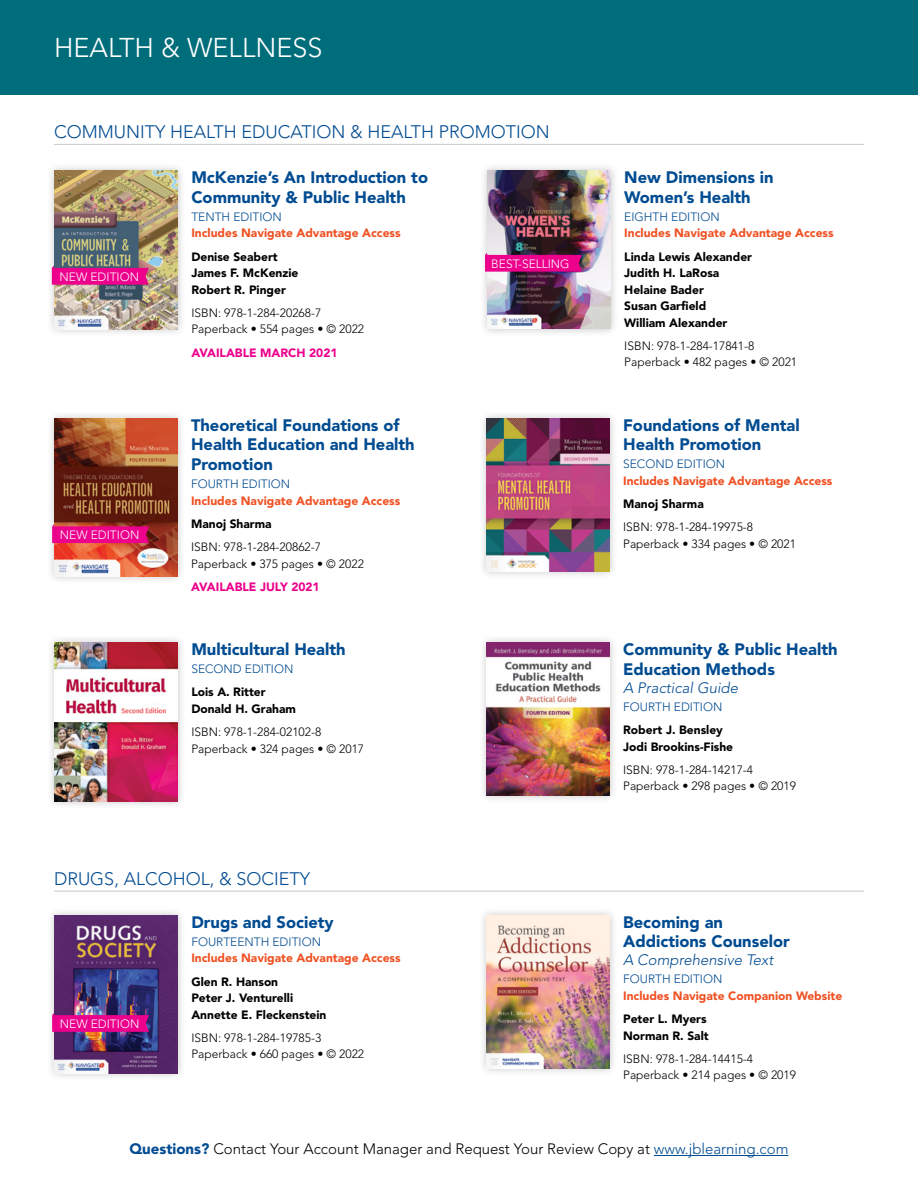
<style>
.page{position:relative;width:918px;height:1188px;background:#fff}
.page>*{position:absolute;margin:0;border:0;box-sizing:border-box;transform-origin:0 0}
.t1{font:300 27px "Avenir LT Std";color:#fff}
.t2{font:300 18px "Avenir LT Std";color:#004b91}
.t3{font:900 16.5px/19.8px "Avenir LT Std";color:#004b91}
.t4{font:300 15px "Avenir LT Std";color:#000}
.t5{font:italic 300 15px "Avenir LT Std";color:#004b91}
.t6{font:300 12px/16.5px "Avenir LT Std";color:#000}
.t7{font:900 12px/16.5px "Avenir LT Std";color:#000}
.t8{font:900 12px "Avenir LT Std";color:#f05123}
.t9{font:300 12px "Avenir LT Std";color:#004b91}
.t10{font:300 12px "Avenir LT Std";color:#fff}
.t11{font:900 12px "Avenir LT Std";color:#ec008c}
.s1{font-weight:900;color:#004b91}
.s2{color:#004b91}
</style>
<div class="page">
<div style="left:0;top:0;width:918px;height:94px;background:#006d7b"></div>
<hr style="left:654px;top:1155px;width:134px;height:1px;background:#004b91">
<div style="left:477px;top:634px;width:141px;height:170px;background:#000;opacity:.22"></div>
<img style="left:486px;top:643px;width:124px;height:153px">
<div style="left:45px;top:634px;width:141px;height:176px;background:#000;opacity:.22"></div>
<img style="left:54px;top:643px;width:124px;height:159px">
<hr style="left:54px;top:144px;width:810px;height:1px;background:#c7c8ca">
<hr style="left:54px;top:891px;width:810px;height:1px;background:#c7c8ca">
<div style="left:477px;top:907px;width:141px;height:170px;background:#000;opacity:.22"></div>
<img style="left:486px;top:915px;width:124px;height:153px">
<div style="left:477px;top:409px;width:141px;height:171px;background:#000;opacity:.22"></div>
<img style="left:486px;top:418px;width:124px;height:153px">
<div style="left:46px;top:409px;width:140px;height:176px;background:#000;opacity:.22"></div>
<img style="left:54px;top:418px;width:124px;height:158px">
<svg style="left:52px;top:524px;width:97px;height:19px;background:#e2097e"></svg>
<div style="left:45px;top:907px;width:141px;height:175px;background:#000;opacity:.22"></div>
<img style="left:54px;top:915px;width:124px;height:159px">
<svg style="left:52px;top:1013px;width:97px;height:19px;background:#d90a8a"></svg>
<div style="left:45px;top:162px;width:141px;height:176px;background:#000;opacity:.22"></div>
<img style="left:54px;top:171px;width:124px;height:158px">
<svg style="left:52px;top:266px;width:97px;height:19px;background:#da0f89"></svg>
<div style="left:478px;top:162px;width:141px;height:175px;background:#000;opacity:.22"></div>
<img style="left:487px;top:171px;width:124px;height:158px">
<svg style="left:485px;top:253px;width:97px;height:19px;background:#d70985"></svg>
<h1 class="t1" style="left:54px;top:31px;width:270px">HEALTH &amp; WELLNESS</h1>
<h2 class="t2" style="left:54px;top:122px;width:497px">COMMUNITY HEALTH EDUCATION &amp; HEALTH PROMOTION</h2>
<p class="t10" style="left:60px;top:270px;width:81px">NEW EDITION</p>
<p class="t10" style="left:60px;top:528px;width:81px">NEW EDITION</p>
<h3 class="t3" style="left:191px;top:167px;width:238px">McKenzie’s An Introduction to<br>Community &amp; Public Health</h3>
<p class="t9" style="left:191px;top:210px;width:92px">TENTH EDITION</p>
<p class="t8" style="left:191px;top:226px;width:211px">Includes Navigate Advantage Access</p>
<p class="t7" style="left:191px;top:248px;width:109px">Denise Seabert<br>James F. McKenzie<br>Robert R. Pinger</p>
<p class="t6" style="left:191px;top:305px;width:174px">ISBN: 978-1-284-20268-7<br>Paperback • 554 pages • © 2022</p>
<p class="t11" style="left:191px;top:345px;width:148px">AVAILABLE MARCH 2021</p>
<h3 class="t3" style="left:191px;top:415px;width:225px">Theoretical Foundations of<br>Health Education and Health<br>Promotion</h3>
<p class="t9" style="left:191px;top:477px;width:101px">FOURTH EDITION</p>
<p class="t8" style="left:191px;top:493px;width:211px">Includes Navigate Advantage Access</p>
<p class="t7" style="left:191px;top:515px;width:82px">Manoj Sharma</p>
<p class="t6" style="left:191px;top:539px;width:174px">ISBN: 978-1-284-20862-7<br>Paperback • 375 pages • © 2022</p>
<p class="t11" style="left:191px;top:579px;width:130px">AVAILABLE JULY 2021</p>
<h3 class="t3" style="left:191px;top:639px;width:156px">Multicultural Health</h3>
<p class="t9" style="left:191px;top:662px;width:104px">SECOND EDITION</p>
<p class="t7" style="left:191px;top:684px;width:106px">Lois A. Ritter<br>Donald H. Graham</p>
<p class="t6" style="left:191px;top:724px;width:174px">ISBN: 978-1-284-02102-8<br>Paperback • 324 pages • © 2017</p>
<h2 class="t2" style="left:54px;top:869px;width:258px">DRUGS, ALCOHOL, &amp; SOCIETY</h2>
<p class="t10" style="left:60px;top:1017px;width:81px">NEW EDITION</p>
<h3 class="t3" style="left:191px;top:912px;width:144px">Drugs and Society</h3>
<p class="t9" style="left:191px;top:935px;width:131px">FOURTEENTH EDITION</p>
<p class="t8" style="left:191px;top:951px;width:211px">Includes Navigate Advantage Access</p>
<p class="t7" style="left:191px;top:973px;width:137px">Glen R. Hanson<br>Peter J. Venturelli<br>Annette E. Fleckenstein</p>
<p class="t6" style="left:191px;top:1030px;width:174px">ISBN: 978-1-284-19785-3<br>Paperback • 660 pages • © 2022</p>
<p class="t10" style="left:491px;top:257px;width:80px">BEST-SELLING</p>
<h3 class="t3" style="left:624px;top:167px;width:151px">New Dimensions in<br>Women’s Health</h3>
<p class="t9" style="left:624px;top:210px;width:97px">EIGHTH EDITION</p>
<p class="t8" style="left:624px;top:226px;width:211px">Includes Navigate Advantage Access</p>
<p class="t7" style="left:624px;top:248px;width:129px">Linda Lewis Alexander<br>Judith H. LaRosa<br>Helaine Bader<br>Susan Garfield<br>William Alexander</p>
<p class="t6" style="left:624px;top:338px;width:174px">ISBN: 978-1-284-17841-8<br>Paperback • 482 pages • © 2021</p>
<h3 class="t3" style="left:623px;top:415px;width:178px">Foundations of Mental<br>Health Promotion</h3>
<p class="t9" style="left:623px;top:457px;width:104px">SECOND EDITION</p>
<p class="t8" style="left:623px;top:473px;width:211px">Includes Navigate Advantage Access</p>
<p class="t7" style="left:623px;top:496px;width:82px">Manoj Sharma</p>
<p class="t6" style="left:623px;top:519px;width:174px">ISBN: 978-1-284-19975-8<br>Paperback • 334 pages • © 2021</p>
<h3 class="t3" style="left:623px;top:639px;width:216px">Community &amp; Public Health<br>Education Methods</h3>
<p class="t5" style="left:623px;top:679px;width:116px">A Practical Guide</p>
<p class="t9" style="left:623px;top:700px;width:101px">FOURTH EDITION</p>
<p class="t7" style="left:623px;top:722px;width:111px">Robert J. Bensley<br>Jodi Brookins-Fishe</p>
<p class="t6" style="left:623px;top:762px;width:174px">ISBN: 978-1-284-14217-4<br>Paperback • 298 pages • © 2019</p>
<h3 class="t3" style="left:623px;top:912px;width:168px">Becoming an<br>Addictions Counselor</h3>
<p class="t5" style="left:623px;top:952px;width:152px">A Comprehensive Text</p>
<p class="t9" style="left:623px;top:972px;width:101px">FOURTH EDITION</p>
<p class="t8" style="left:623px;top:989px;width:221px">Includes Navigate Companion Website</p>
<p class="t7" style="left:623px;top:1011px;width:87px">Peter L. Myers<br>Norman R. Salt</p>
<p class="t6" style="left:623px;top:1051px;width:174px">ISBN: 978-1-284-14415-4<br>Paperback • 214 pages • © 2019</p>
<p class="t4" style="left:130px;top:1140px;width:660px"><span class="s1">Questions?</span> Contact Your Account Manager and Request Your Review Copy at <span class="s2">www.jblearning.com</span></p>
</div>
